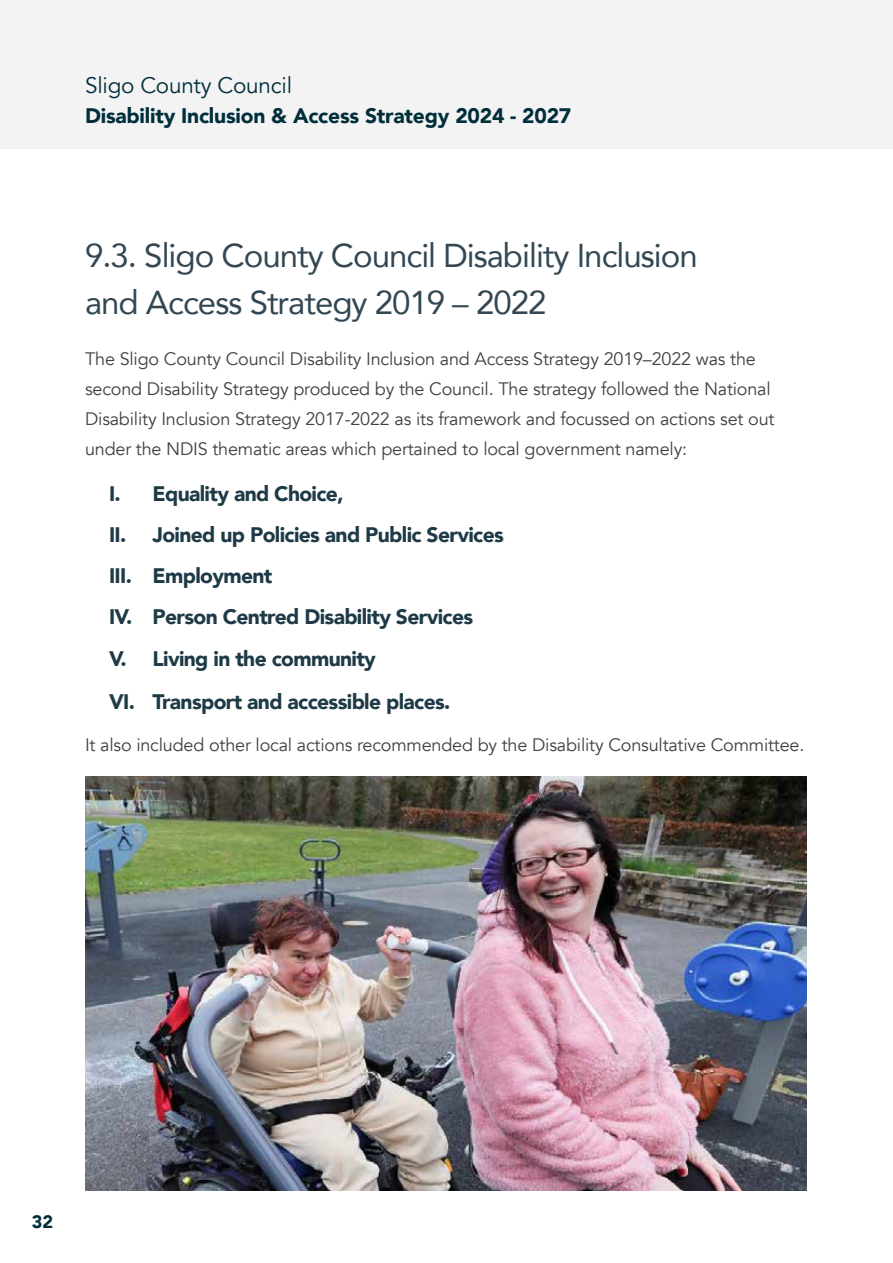
<style>
.page{position:relative;width:893px;height:1263px;background:#fff}
.page>*{position:absolute;margin:0;border:0;box-sizing:border-box;transform-origin:0 0}
.t1{font:33px/46.5px "Avenir";letter-spacing:-.03em;color:#324753}
.t2{font:22.5px "Avenir";letter-spacing:-.01em;color:#002f3b}
.t3{font:900 21px/41.5px "Avenir";letter-spacing:-.03em;color:#1e3a47}
.t4{font:900 21px "Avenir";letter-spacing:-.01em;color:#002f3b}
.t5{font:18px/30px "Avenir";letter-spacing:-.01em;color:#414042}
.t6{font:900 18px "Avenir";color:#002f3b}
</style>
<div class="page">
<div style="left:0;top:0;width:893px;height:149px;background:#f3f3f4"></div>
<img style="left:85px;top:776px;width:721px;height:415px">
<p class="t2" style="left:85px;top:72px;width:208px">Sligo County Council</p>
<p class="t4" style="left:85px;top:98px;width:488px">Disability Inclusion &amp; Access Strategy 2024 - 2027</p>
<h1 class="t1" style="left:85px;top:232px;width:614px">9.3. Sligo County Council Disability Inclusion and Access Strategy 2019 – 2022</h1>
<p class="t5" style="left:85px;top:344px;width:691px">The Sligo County Council Disability Inclusion and Access Strategy 2019–2022 was the second Disability Strategy produced by the Council. The strategy followed the National Disability Inclusion Strategy 2017-2022 as its framework and focussed on actions set out under the NDIS thematic areas which pertained to local government namely:</p>
<p class="t3" style="left:109px;top:472px;width:396px">I. Equality and Choice,<br>II. Joined up Policies and Public Services<br>III. Employment<br>IV. Person Centred Disability Services<br>V. Living in the community<br>VI. Transport and accessible places.</p>
<p class="t5" style="left:85px;top:730px;width:721px">It also included other local actions recommended by the Disability Consultative Committee.</p>
<p class="t6" style="left:32px;top:1206px;width:23px">32</p>
</div>
